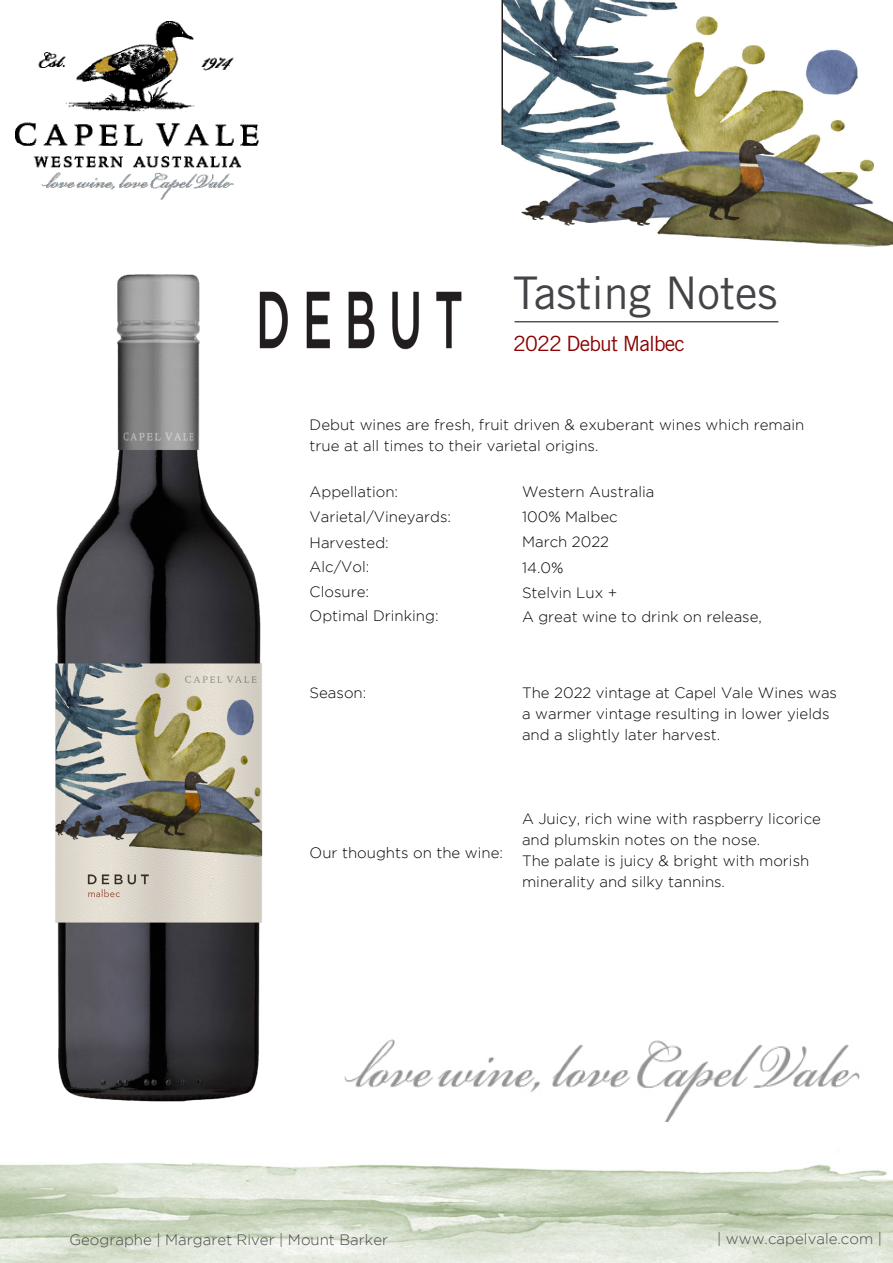
<style>
.page{position:relative;width:893px;height:1263px;background:#fff}
.page>*{position:absolute;margin:0;border:0;box-sizing:border-box;transform-origin:0 0}
.t1{font:45px "Trade Gothic LT Std";color:#434447}
.t2{font:21px "Trade Gothic LT Std";letter-spacing:-.04em;color:#890000}
.t3{font:300 15px/21px "Gotham";color:#040503}
.t4{font:300 15px/21px "Gotham";color:#090706}
.t5{font:300 15px "Gotham";color:#494849}
.t6{font:300 15px "Gotham";color:#4a4a4a}
</style>
<div class="page">
<hr style="left:514px;top:321px;width:264px;height:1px;background:#231f20">
<hr style="left:501px;top:0;width:2px;height:145px;background:#231f20">
<img style="left:0;top:1163px;width:893px;height:100px">
<img style="left:15px;top:22px;width:243px;height:159px">
<img style="left:348px;top:291px;width:114px;height:59px">
<img style="left:344px;top:1039px;width:516px;height:83px">
<img style="left:41px;top:181px;width:289px;height:921px">
<img style="left:503px;top:0;width:390px;height:247px">
<p class="t1" style="left:513px;top:266px;width:266px">Tasting Notes</p>
<p class="t2" style="left:513px;top:331px;width:174px">2022 Debut Malbec</p>
<p class="t4" style="left:310px;top:414px;width:496px">Debut wines are fresh, fruit driven &amp; exuberant wines which remain true at all times to their varietal origins.</p>
<p class="t3" style="left:310px;top:481px;width:90px">Appellation:</p>
<p class="t3" style="left:310px;top:506px;width:143px">Varietal/Vineyards:</p>
<p class="t3" style="left:310px;top:532px;width:81px">Harvested:</p>
<p class="t3" style="left:310px;top:556px;width:61px">Alc/Vol:</p>
<p class="t3" style="left:310px;top:581px;width:61px">Closure:</p>
<p class="t3" style="left:310px;top:605px;width:130px">Optimal Drinking:</p>
<p class="t3" style="left:522px;top:481px;width:134px">Western Australia</p>
<p class="t3" style="left:522px;top:506px;width:97px">100% Malbec</p>
<p class="t3" style="left:522px;top:531px;width:89px">March 2022</p>
<p class="t3" style="left:522px;top:556px;width:43px">14.0%</p>
<p class="t3" style="left:522px;top:582px;width:97px">Stelvin Lux +</p>
<p class="t3" style="left:522px;top:606px;width:241px">A great wine to drink on release,</p>
<p class="t3" style="left:310px;top:682px;width:58px">Season:</p>
<p class="t3" style="left:522px;top:682px;width:316px">The 2022 vintage at Capel Vale Wines was a warmer vintage resulting in lower yields</p>
<p class="t3" style="left:522px;top:724px;width:200px">and a slightly later harvest.</p>
<p class="t3" style="left:310px;top:842px;width:195px">Our thoughts on the wine:</p>
<p class="t3" style="left:522px;top:808px;width:300px">A Juicy, rich wine with raspberry licorice and plumskin notes on the nose.</p>
<p class="t3" style="left:522px;top:850px;width:289px">The palate is juicy &amp; bright with morish minerality and silky tannins.</p>
<p class="t5" style="left:69px;top:1232px;width:320px">Geographe | Margaret River | Mount Barker</p>
<p class="t6" style="left:717px;top:1230px;width:167px">| www.capelvale.com |</p>
</div>
